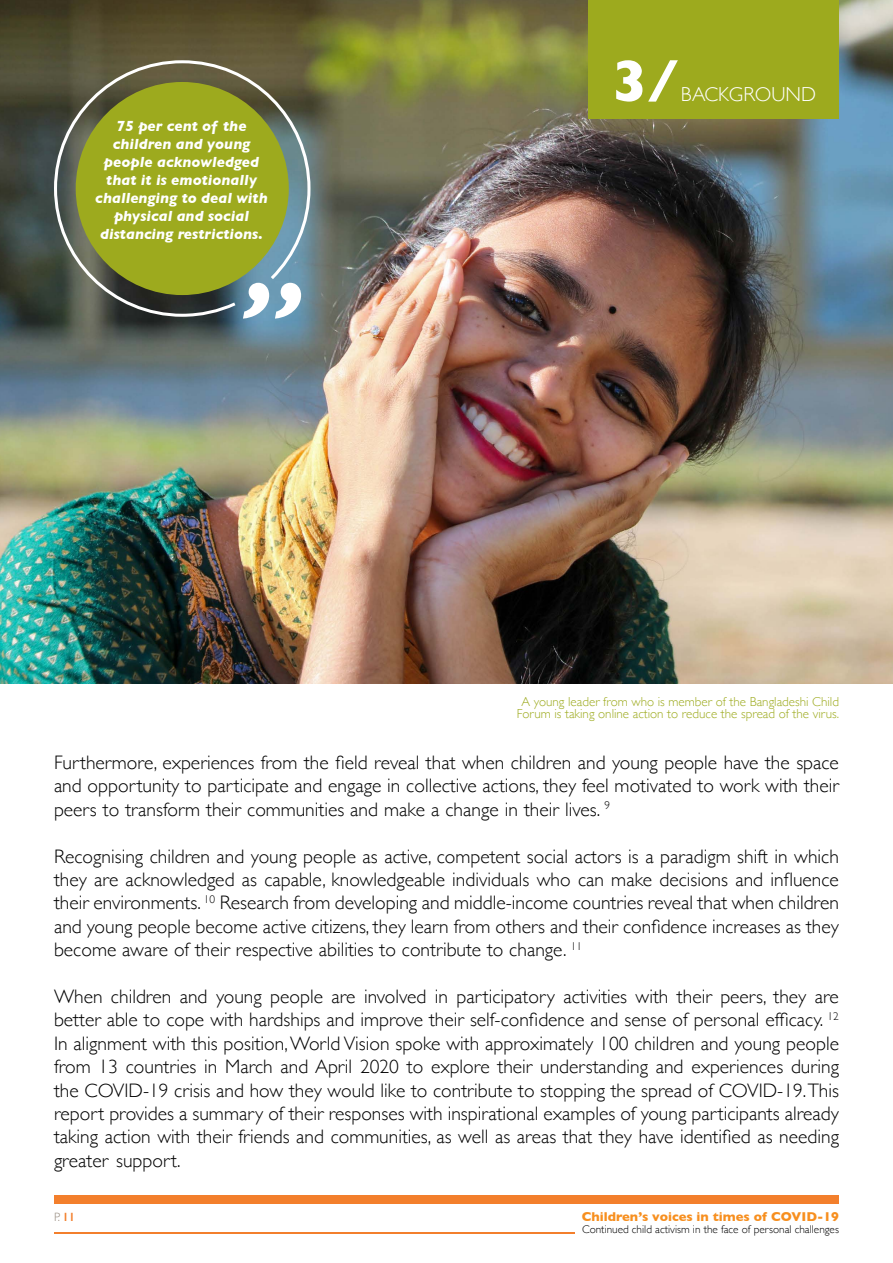
<style>
.page{position:relative;width:893px;height:1263px;background:#fff}
.page>*{position:absolute;margin:0;border:0;box-sizing:border-box;transform-origin:0 0}
.t1{font:700 59.55px "Gill Sans";color:#fff}
.t2{font:300 20.25px "Gill Sans";color:#fff}
.t3{font:300 19.5px/23.4px "Gill Sans";color:#000;text-align:justify}
.t4{font:italic 700 15px/18px "Gill Sans";color:#fff;text-align:center}
.t5{font:300 13.05px/12.3px "Gill Sans";color:#9daa1e;text-align:center}
.t6{font:700 13.05px "Gill Sans";color:#f78f1f}
.t7{font:300 12px "Gill Sans";color:#968a7e}
.t8{font:300 11.25px "Gill Sans";color:#000}
.s1{font-weight:600;color:#f37f2c}
</style>
<div class="page">
<div style="left:54px;top:1195px;width:785px;height:9px;background:#f37f2c"></div>
<hr style="left:54px;top:1232px;width:520px;height:1px;background:#f37f2c">
<img style="left:0;top:0;width:893px;height:683px">
<svg style="left:52px;top:59px;width:260px;height:259px"></svg>
<svg style="left:243px;top:283px;width:58px;height:36px"></svg>
<div style="left:589px;top:0;width:250px;height:118px;background:#9daa1e"></div>
<p class="t4" style="left:95px;top:116px;width:174px">75 per cent of the children and young people acknowledged that it is emotionally challenging to deal with physical and social distancing restrictions.</p>
<h1 class="t1" style="left:612px;top:34px;width:68px">3/</h1>
<p class="t2" style="left:681px;top:78px;width:137px">BACKGROUND</p>
<p class="t5" style="left:517px;top:695px;width:324px">A young leader from who is member of the Bangladeshi Child<br>Forum is taking online action to reduce the spread of the virus.</p>
<p class="t3" style="left:54px;top:750px;width:786px">Furthermore, experiences from the field reveal that when children and young people have the space and opportunity to participate and engage in collective actions, they feel motivated to work with their peers to transform their communities and make a change in their lives. <sup>9</sup></p>
<p class="t3" style="left:54px;top:843px;width:786px">Recognising children and young people as active, competent social actors is a paradigm shift in which they are acknowledged as capable, knowledgeable individuals who can make decisions and influence their environments. <sup>10</sup> Research from developing and middle-income countries reveal that when children and young people become active citizens, they learn from others and their confidence increases as they become aware of their respective abilities to contribute to change. <sup>11</sup></p>
<p class="t3" style="left:54px;top:984px;width:786px">When children and young people are involved in participatory activities with their peers, they are better able to cope with hardships and improve their self-confidence and sense of personal efficacy. <sup>12<br></sup>In alignment with this position, World Vision spoke with approximately 100 children and young people from 13 countries in March and April 2020 to explore their understanding and experiences during the COVID-19 crisis and how they would like to contribute to stopping the spread of COVID-19. This report provides a summary of their responses with inspirational examples of young participants already taking action with their friends and communities, as well as areas that they have identified as needing greater support.</p>
<p class="t7" style="left:54px;top:1207px;width:23px">P. <span class="s1">11</span></p>
<p class="t6" style="left:582px;top:1206px;width:259px">Children’s voices in times of COVID-19</p>
<p class="t8" style="left:582px;top:1221px;width:258px">Continued child activism in the face of personal challenges</p>
</div>
